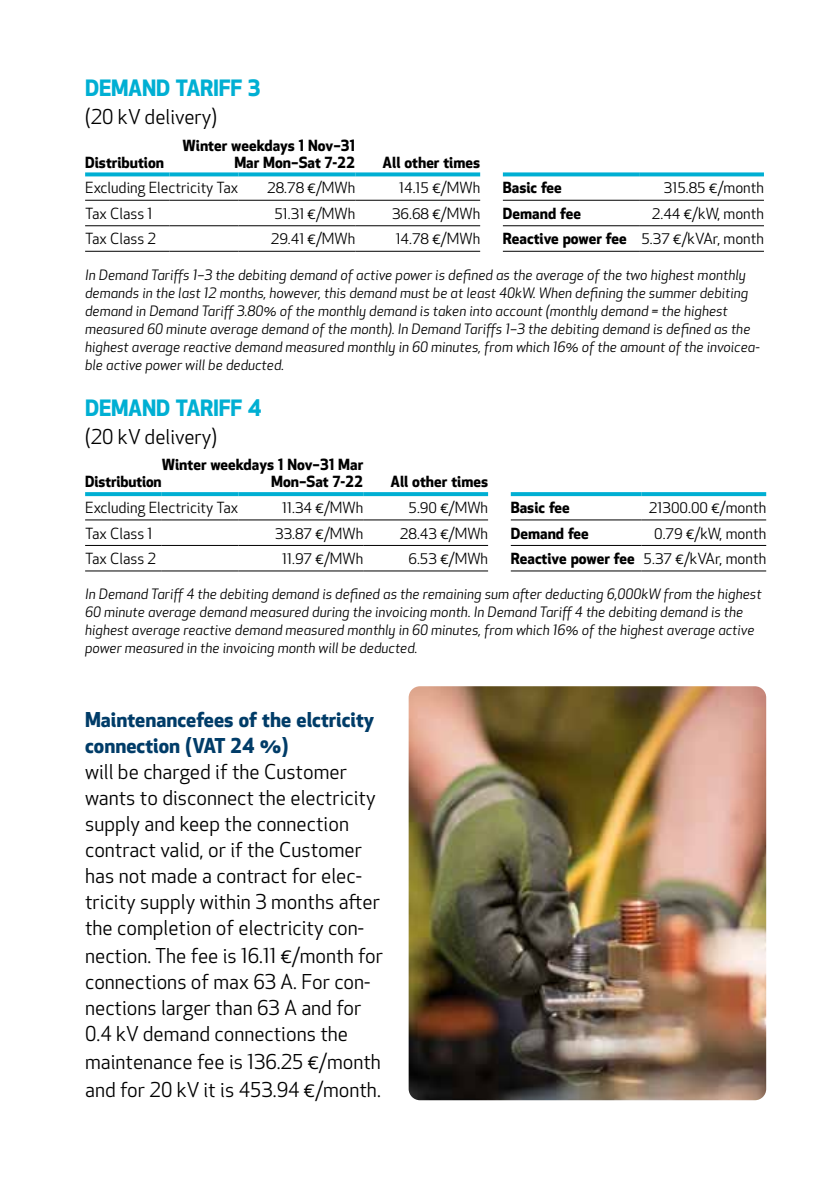
<style>
.page{position:relative;width:840px;height:1191px;background:#fff}
.page>*{position:absolute;margin:0;border:0;box-sizing:border-box;transform-origin:0 0}
.t1{font:700 22px "Apex New";letter-spacing:-.015em;color:#00afd3}
.t2{font:20px/26px "Apex New";color:#000}
.t3{font:700 20px/26px "Apex New";color:#003c68}
.t4{font:700 15px/17px "Apex New";color:#000;text-align:right}
.t5{font:15px "Apex New";color:#000}
.t6{font:14.2px "Apex New";color:#000;scale:1.05 1}
.t7{font:italic 14px/18px "Apex New";color:#000}
.s1{font-size:15px}
.s2{font-size:14.2px}
.s3{font-weight:400;font-size:14.2px}
.s4{font-weight:400}
</style>
<div class="page">
<img style="left:408px;top:686px;width:357px;height:414px">
<hr style="left:502px;top:200px;width:136px;height:1px;background:#000">
<hr style="left:502px;top:225px;width:136px;height:1px;background:#000">
<svg style="left:502px;top:172px;width:136px;height:4px"></svg>
<hr style="left:85px;top:200px;width:84px;height:1px;background:#000">
<hr style="left:169px;top:200px;width:69px;height:1px;background:#000">
<hr style="left:238px;top:200px;width:117px;height:1px;background:#000">
<hr style="left:355px;top:200px;width:125px;height:1px;background:#000">
<hr style="left:638px;top:200px;width:125px;height:1px;background:#000">
<hr style="left:85px;top:225px;width:84px;height:1px;background:#000">
<hr style="left:169px;top:225px;width:69px;height:1px;background:#000">
<hr style="left:238px;top:225px;width:117px;height:1px;background:#000">
<hr style="left:355px;top:225px;width:125px;height:1px;background:#000">
<hr style="left:638px;top:225px;width:125px;height:1px;background:#000">
<hr style="left:85px;top:251px;width:84px;height:1px;background:#000">
<hr style="left:169px;top:251px;width:69px;height:1px;background:#000">
<hr style="left:638px;top:251px;width:125px;height:1px;background:#000">
<hr style="left:502px;top:251px;width:136px;height:1px;background:#000">
<hr style="left:238px;top:251px;width:117px;height:1px;background:#000">
<hr style="left:355px;top:251px;width:125px;height:1px;background:#000">
<svg style="left:85px;top:172px;width:84px;height:4px"></svg>
<svg style="left:169px;top:172px;width:69px;height:4px"></svg>
<svg style="left:238px;top:172px;width:117px;height:4px"></svg>
<svg style="left:355px;top:172px;width:125px;height:4px"></svg>
<svg style="left:638px;top:172px;width:125px;height:4px"></svg>
<hr style="left:510px;top:519px;width:131px;height:1px;background:#000">
<hr style="left:510px;top:545px;width:131px;height:1px;background:#000">
<svg style="left:510px;top:492px;width:131px;height:4px"></svg>
<hr style="left:85px;top:519px;width:77px;height:1px;background:#000">
<hr style="left:162px;top:519px;width:76px;height:1px;background:#000">
<hr style="left:238px;top:519px;width:125px;height:1px;background:#000">
<hr style="left:363px;top:519px;width:125px;height:1px;background:#000">
<hr style="left:641px;top:519px;width:124px;height:1px;background:#000">
<hr style="left:85px;top:545px;width:77px;height:1px;background:#000">
<hr style="left:162px;top:545px;width:76px;height:1px;background:#000">
<hr style="left:238px;top:545px;width:125px;height:1px;background:#000">
<hr style="left:363px;top:545px;width:125px;height:1px;background:#000">
<hr style="left:641px;top:545px;width:124px;height:1px;background:#000">
<hr style="left:85px;top:570px;width:77px;height:1px;background:#000">
<hr style="left:162px;top:570px;width:76px;height:1px;background:#000">
<hr style="left:238px;top:570px;width:125px;height:1px;background:#000">
<hr style="left:363px;top:570px;width:125px;height:1px;background:#000">
<hr style="left:510px;top:570px;width:131px;height:1px;background:#000">
<hr style="left:641px;top:570px;width:124px;height:1px;background:#000">
<svg style="left:85px;top:492px;width:77px;height:4px"></svg>
<svg style="left:162px;top:492px;width:76px;height:4px"></svg>
<svg style="left:238px;top:492px;width:125px;height:4px"></svg>
<svg style="left:363px;top:492px;width:125px;height:4px"></svg>
<svg style="left:641px;top:492px;width:124px;height:4px"></svg>
<h1 class="t1" style="left:85px;top:72px;width:177px">DEMAND TARIFF 3</h1>
<h2 class="t2" style="left:85px;top:104px;width:133px">(20 kV delivery)</h2>
<p class="t4" style="left:85px;top:153px;width:80px">Distribution</p>
<p class="t4" style="left:182px;top:136px;width:174px">Winter weekdays 1 Nov–31<br>Mar Mon–Sat 7-22</p>
<p class="t4" style="left:382px;top:153px;width:99px">All other times</p>
<p class="t5" style="left:85px;top:178px;width:154px">Excluding Electricity Tax</p>
<p class="t6" style="left:267px;top:179px;width:85px">28.78 <span class="s1">€/MWh</span></p>
<p class="t6" style="left:399px;top:179px;width:78px">14.15 <span class="s1">€/MWh</span></p>
<p class="t4" style="left:502px;top:179px;width:60px">Basic fee</p>
<p class="t5" style="left:663px;top:178px;width:102px"><span class="s2">315.85</span> €/month</p>
<p class="t5" style="left:85px;top:204px;width:69px">Tax Class 1</p>
<p class="t6" style="left:274px;top:205px;width:78px">51.31 <span class="s1">€/MWh</span></p>
<p class="t6" style="left:392px;top:205px;width:85px">36.68 <span class="s1">€/MWh</span></p>
<p class="t4" style="left:502px;top:204px;width:80px">Demand fee</p>
<p class="t5" style="left:651px;top:204px;width:113px"><span class="s2">2.44</span> €/kW, month</p>
<p class="t5" style="left:85px;top:229px;width:72px">Tax Class 2</p>
<p class="t6" style="left:271px;top:230px;width:82px">29.41 <span class="s1">€/MWh</span></p>
<p class="t6" style="left:395px;top:230px;width:82px">14.78 <span class="s1">€/MWh</span></p>
<p class="t4" style="left:502px;top:230px;width:262px">Reactive power fee <span class="s3">5.37</span> <span class="s4">€/kVAr, month</span></p>
<p class="t7" style="left:85px;top:265px;width:675px">In Demand Tariffs 1–3 the debiting demand of active power is defined as the average of the two highest monthly demands in the last 12 months, however, this demand must be at least 40kW. When defining the summer debiting demand in Demand Tariff 3.80% of the monthly demand is taken into account (monthly demand = the highest measured 60 minute average demand of the month). In Demand Tariffs 1–3 the debiting demand is defined as the highest average reactive demand measured monthly in 60 minutes, from which 16% of the amount of the invoicea&shy;ble active power will be deducted.</p>
<h1 class="t1" style="left:85px;top:391px;width:178px">DEMAND TARIFF 4</h1>
<h2 class="t2" style="left:85px;top:423px;width:133px">(20 kV delivery)</h2>
<p class="t4" style="left:85px;top:472px;width:78px">Distribution</p>
<p class="t4" style="left:162px;top:455px;width:203px">Winter weekdays 1 Nov–31 Mar<br>Mon–Sat 7-22</p>
<p class="t4" style="left:390px;top:472px;width:99px">All other times</p>
<p class="t5" style="left:85px;top:498px;width:154px">Excluding Electricity Tax</p>
<p class="t6" style="left:282px;top:499px;width:78px">11.34 <span class="s1">€/MWh</span></p>
<p class="t5" style="left:408px;top:498px;width:81px"><span class="s2">5.90</span> €/MWh</p>
<p class="t4" style="left:510px;top:498px;width:60px">Basic fee</p>
<p class="t6" style="left:648px;top:499px;width:113px">21300.00 <span class="s1">€/month</span></p>
<p class="t5" style="left:85px;top:524px;width:69px">Tax Class 1</p>
<p class="t6" style="left:275px;top:524px;width:85px">33.87 <span class="s1">€/MWh</span></p>
<p class="t6" style="left:400px;top:524px;width:85px">28.43 <span class="s1">€/MWh</span></p>
<p class="t4" style="left:510px;top:524px;width:80px">Demand fee</p>
<p class="t5" style="left:653px;top:524px;width:113px"><span class="s2">0.79</span> €/kW, month</p>
<p class="t5" style="left:85px;top:549px;width:72px">Tax Class 2</p>
<p class="t6" style="left:282px;top:550px;width:78px">11.97 <span class="s1">€/MWh</span></p>
<p class="t5" style="left:408px;top:549px;width:81px"><span class="s2">6.53</span> €/MWh</p>
<p class="t4" style="left:510px;top:549px;width:257px">Reactive power fee <span class="s3">5.37</span> <span class="s4">€/kVAr, month</span></p>
<p class="t7" style="left:85px;top:585px;width:677px">In Demand Tariff 4 the debiting demand is defined as the remaining sum after deducting 6,000kW from the highest 60 minute average demand measured during the invoicing month. In Demand Tariff 4 the debiting demand is the highest average reactive demand measured monthly in 60 minutes, from which 16% of the highest average active power measured in the invoicing month will be deducted.</p>
<h2 class="t3" style="left:85px;top:705px;width:290px">Maintenancefees of the elctricity connection (VAT 24 %)</h2>
<p class="t2" style="left:85px;top:758px;width:296px">will be charged if the Customer wants to disconnect the electricity supply and keep the connection contract valid, or if the Customer has not made a contract for elec&shy;tricity supply within 3 months after the completion of electricity con-</p>
<h2 class="t2" style="left:85px;top:942px;width:299px">nection. The fee is 16.11 €/month for connections of max 63 A. For con&shy;nections larger than 63 A and for<br>0.4 kV demand connections the</h2>
<h2 class="t2" style="left:85px;top:1047px;width:297px;line-height:28px">maintenance fee is 136.25 €/month and for 20 kV it is 453.94 €/month.</h2>
</div>
